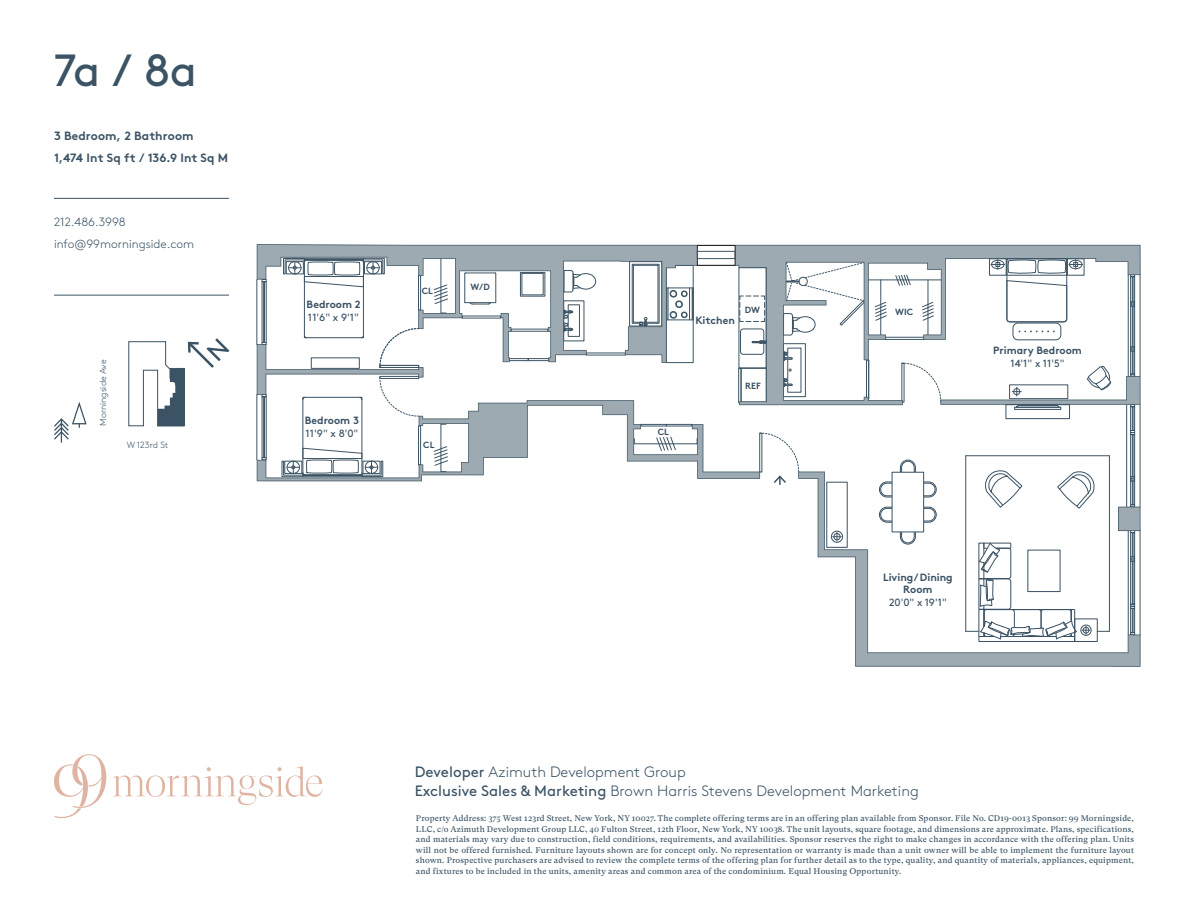
<style>
.page{position:relative;width:1188px;height:918px;background:#fff}
.page>*{position:absolute;margin:0;border:0;box-sizing:border-box;transform-origin:0 0}
.t1{font:45px "Brown";color:#3b5364}
.t2{font:300 15px "Brown";color:#3b5364}
.t3{font:700 12px "Brown";letter-spacing:.005em;color:#3b5364}
.t4{font:300 12px "Brown";color:#3b5364}
.t5{font:700 10.5px/12.6px "Brown";color:#395164;text-align:center}
.t6{font:10.5px/12.6px "Brown";color:#395164}
.t7{font:300 9px "Brown";color:#3b5364}
.t8{font:700 9px "Brown";color:#395164}
.t9{font:8.25px/10.5px "GT Super Text";letter-spacing:.02em;color:#3b5364;text-align:justify}
.s1{font-weight:700}
.s2{font-weight:400}
</style>
<div class="page">
<hr style="left:1140px;top:405px;width:1px;height:102px;background:#3c5464">
<hr style="left:1126px;top:405px;width:1px;height:102px;background:#3c5464">
<hr style="left:1132px;top:435px;width:1px;height:42px;background:#3c5464">
<div style="left:1130px;top:434px;width:5px;height:43px;border:1px solid #3c5464"></div>
<svg style="left:817px;top:472px;width:324px;height:195px"></svg>
<svg style="left:1118px;top:477px;width:23px;height:84px"></svg>
<svg style="left:257px;top:405px;width:608px;height:79px"></svg>
<svg style="left:257px;top:244px;width:884px;height:161px"></svg>
<div style="left:1081px;top:625px;width:10px;height:11px;border:1px solid #395164;border-radius:50%"></div>
<hr style="left:966px;top:455px;width:143px;height:1px;background:#3c5464">
<hr style="left:1109px;top:456px;width:1px;height:175px;background:#3c5464">
<hr style="left:965px;top:456px;width:1px;height:175px;background:#3c5464">
<svg style="left:1097px;top:631px;width:12px;height:1px"></svg>
<svg style="left:966px;top:543px;width:124px;height:99px"></svg>
<svg style="left:1057px;top:471px;width:40px;height:38px"></svg>
<svg style="left:983px;top:470px;width:39px;height:38px"></svg>
<div style="left:989px;top:259px;width:17px;height:16px;border:1px solid #3c5464"></div>
<svg style="left:991px;top:258px;width:92px;height:64px"></svg>
<div style="left:1013px;top:323px;width:48px;height:17px;border:1px solid #3c5464;border-radius:5px"></div>
<svg style="left:1019px;top:331px;width:35px;height:1px"></svg>
<svg style="left:902px;top:347px;width:239px;height:88px"></svg>
<svg style="left:900px;top:460px;width:16px;height:12px"></svg>
<svg style="left:900px;top:532px;width:16px;height:12px"></svg>
<svg style="left:924px;top:482px;width:13px;height:15px"></svg>
<svg style="left:924px;top:507px;width:13px;height:16px"></svg>
<svg style="left:879px;top:507px;width:13px;height:16px"></svg>
<svg style="left:879px;top:482px;width:13px;height:15px"></svg>
<div style="left:892px;top:472px;width:32px;height:60px;background:#fff"></div>
<div style="left:892px;top:472px;width:32px;height:60px;border:1px solid #395164"></div>
<div style="left:827px;top:482px;width:20px;height:65px;background:#fff"></div>
<div style="left:831px;top:531px;width:12px;height:11px;border:1px solid #395164;border-radius:50%"></div>
<svg style="left:833px;top:532px;width:8px;height:9px"></svg>
<svg style="left:699px;top:247px;width:34px;height:17px"></svg>
<div style="left:697px;top:245px;width:38px;height:21px;border:1px solid #231f20"></div>
<div style="left:697px;top:251px;width:38px;height:8px;border:1px solid #3c5464"></div>
<hr style="left:54px;top:198px;width:175px;height:1px;background:#3b5364">
<hr style="left:54px;top:295px;width:175px;height:1px;background:#3b5364">
<svg style="left:54px;top:402px;width:33px;height:41px"></svg>
<svg style="left:54px;top:754px;width:268px;height:64px"></svg>
<svg style="left:128px;top:338px;width:101px;height:89px"></svg>
<p class="t1" style="left:54px;top:36px;width:145px">7a / 8a</p>
<p class="t3" style="left:54px;top:126px;width:141px">3 Bedroom, 2 Bathroom</p>
<p class="t3" style="left:54px;top:148px;width:176px">1,474 Int Sq ft / 136.9 Int Sq M</p>
<p class="t4" style="left:54px;top:213px;width:73px">212.486.3998</p>
<p class="t4" style="left:54px;top:235px;width:142px">info@99morningside.com</p>
<p class="t7" style="left:96px;top:426px;width:68px;rotate:-90deg">Morningside Ave</p>
<p class="t7" style="left:127px;top:438px;width:43px">W 123rd St</p>
<p class="t6" style="left:307px;top:297px;width:55px"><span class="s1">Bedroom 2<br></span>11'6" x 9'1"</p>
<p class="t6" style="left:305px;top:414px;width:56px"><span class="s1">Bedroom 3<br></span>11'9" x 8'0"</p>
<p class="t8" style="left:422px;top:284px;width:13px">CL</p>
<p class="t8" style="left:471px;top:280px;width:21px">W/D</p>
<p class="t8" style="left:423px;top:438px;width:13px">CL</p>
<p class="t8" style="left:658px;top:424px;width:13px">CL</p>
<p class="t5" style="left:695px;top:313px;width:41px">Kitchen</p>
<p class="t8" style="left:745px;top:302px;width:17px">DW</p>
<p class="t8" style="left:895px;top:305px;width:19px">WIC</p>
<p class="t8" style="left:745px;top:378px;width:17px">REF</p>
<p class="t5" style="left:993px;top:343px;width:90px">Primary Bedroom<br><span class="s2">14'1" x 11'5"</span></p>
<p class="t5" style="left:883px;top:569px;width:71px">Living/ Dining<br>Room<br><span class="s2">20'0" x 19'1"</span></p>
<p class="t2" style="left:415px;top:761px;width:273px"><span class="s2">Developer</span> Azimuth Development Group</p>
<p class="t2" style="left:415px;top:780px;width:506px"><span class="s2">Exclusive Sales &amp; Marketing</span> Brown Harris Stevens Development Marketing</p>
<p class="t9" style="left:416px;top:813px;width:720px">Property Address: 375 West 123rd Street, New York, NY 10027. The complete offering terms are in an offering plan available from Sponsor. File No. CD19-0013 Sponsor: 99 Morningside, LLC, c/o Azimuth Development Group LLC, 40 Fulton Street, 12th Floor, New York, NY 10038. The unit layouts, square footage, and dimensions are approximate. Plans, specifications, and materials may vary due to construction, field conditions, requirements, and availabilities. Sponsor reserves the right to make changes in accordance with the offering plan. Units will not be offered furnished. Furniture layouts shown are for concept only. No representation or warranty is made than a unit owner will be able to implement the furniture layout shown. Prospective purchasers are advised to review the complete terms of the offering plan for further detail as to the type, quality, and quantity of materials, appliances, equipment, and fixtures to be included in the units, amenity areas and common area of the condominium. Equal Housing Opportunity.</p>
</div>
